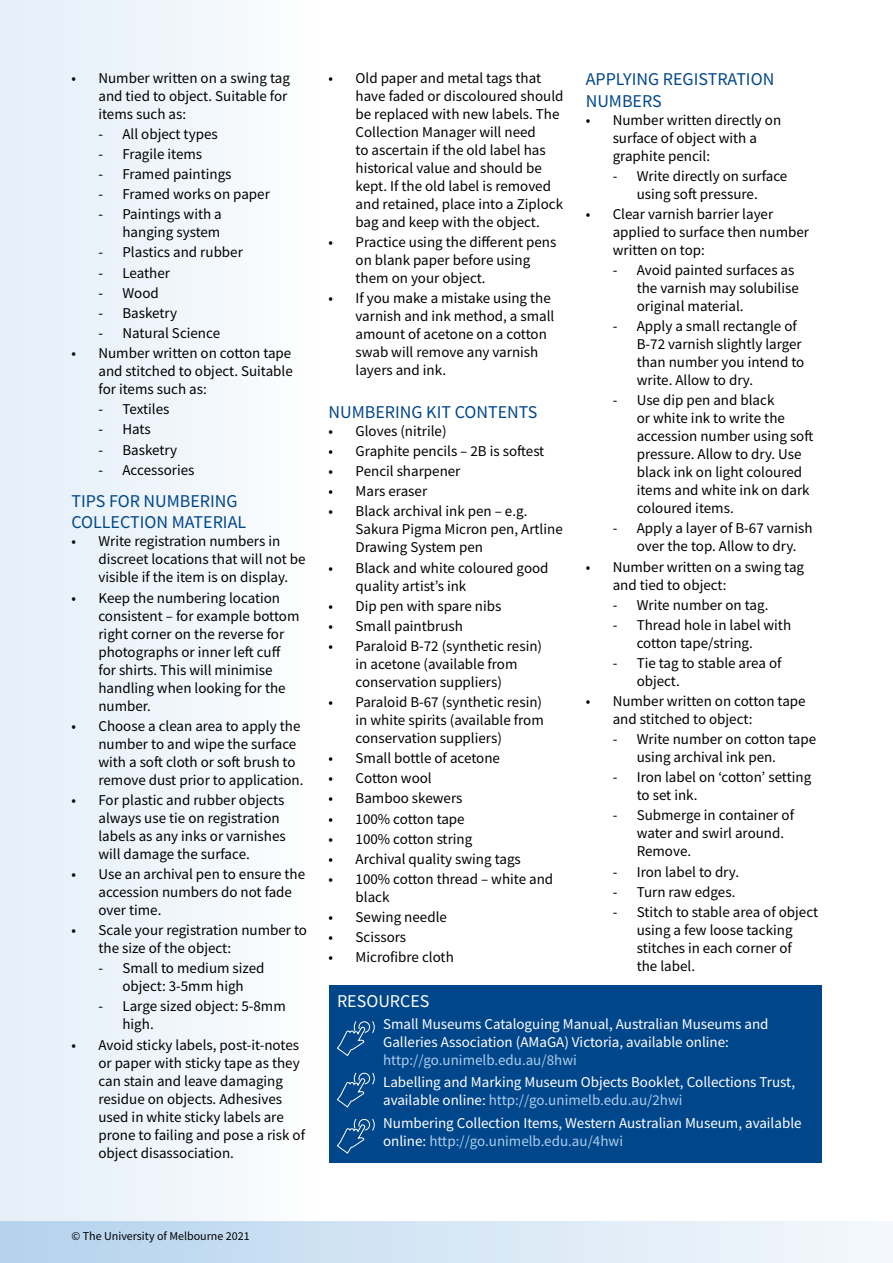
<style>
.page{position:relative;width:893px;height:1263px;background:#fff}
.page>*{position:absolute;margin:0;border:0;box-sizing:border-box;transform-origin:0 0}
.t1{font:18px/21.6px "Source Sans Pro";color:#00468b}
.t2{font:18px "Source Sans Pro";color:#fff}
.t3{font:15px/18px "Source Sans Pro";color:#000}
.t4{font:15px/18px "Source Sans Pro";color:#fff}
.t5{font:15px "Source Sans Pro";color:#adceec}
.t6{font:12px "Source Sans Pro";color:#000}
.s1{color:#adceec}
</style>
<div class="page">
<div style="left:0;top:0;width:314px;height:1263px;background:linear-gradient(to right,#e4eef8,#fbfdfe)"></div>
<div style="left:0;top:1221px;width:893px;height:42px;background:linear-gradient(to right,#b5d2ed,#f5f9fc)"></div>
<div style="left:329px;top:985px;width:492px;height:178px;background:#00468b"></div>
<svg style="left:336px;top:1021px;width:39px;height:35px"></svg>
<svg style="left:336px;top:1072px;width:39px;height:36px"></svg>
<svg style="left:336px;top:1119px;width:39px;height:35px"></svg>
<p class="t3" style="left:98px;top:69px;width:193px;text-indent:-27px">• Number written on a swing tag and tied to object. Suitable for items such as:</p>
<p class="t3" style="left:98px;top:125px;width:121px">- All object types</p>
<p class="t3" style="left:98px;top:145px;width:105px">- Fragile items</p>
<p class="t3" style="left:98px;top:165px;width:135px">- Framed paintings</p>
<p class="t3" style="left:98px;top:185px;width:173px">- Framed works on paper</p>
<p class="t3" style="left:98px;top:205px;width:125px;text-align:right">- Paintings with a hanging system</p>
<p class="t3" style="left:98px;top:243px;width:146px">- Plastics and rubber</p>
<p class="t3" style="left:98px;top:264px;width:73px">- Leather</p>
<p class="t3" style="left:98px;top:284px;width:62px">- Wood</p>
<p class="t3" style="left:98px;top:304px;width:80px">- Basketry</p>
<p class="t3" style="left:98px;top:324px;width:123px">- Natural Science</p>
<p class="t3" style="left:98px;top:344px;width:196px;text-align:justify;text-indent:-27px">• Number written on cotton tape and stitched to object. Suitable for items such as:</p>
<p class="t3" style="left:98px;top:400px;width:73px">- Textiles</p>
<p class="t3" style="left:98px;top:420px;width:54px">- Hats</p>
<p class="t3" style="left:98px;top:440px;width:80px">- Basketry</p>
<p class="t3" style="left:98px;top:461px;width:97px">- Accessories</p>
<p class="t1" style="left:71px;top:490px;width:176px">TIPS FOR NUMBERING<br>COLLECTION MATERIAL</p>
<p class="t3" style="left:98px;top:532px;width:209px;text-indent:-27px">• Write registration numbers in discreet locations that will not be visible if the item is on display.</p>
<p class="t3" style="left:98px;top:588px;width:202px;text-indent:-27px">• Keep the numbering location consistent – for example bottom right corner on the reverse for photographs or inner left cuff for shirts. This will minimise handling when looking for the number.</p>
<p class="t3" style="left:98px;top:717px;width:207px;text-indent:-27px">• Choose a clean area to apply the number to and wipe the surface with a soft cloth or soft brush to remove dust prior to application.</p>
<p class="t3" style="left:98px;top:791px;width:189px;text-indent:-27px">• For plastic and rubber objects always use tie on registration labels as any inks or varnishes will damage the surface.</p>
<p class="t3" style="left:98px;top:865px;width:208px;text-indent:-27px">• Use an archival pen to ensure the accession numbers do not fade over time.</p>
<p class="t3" style="left:98px;top:921px;width:210px;text-indent:-27px">• Scale your registration number to the size of the object:</p>
<p class="t3" style="left:98px;top:959px;width:168px;text-align:center">- Small to medium sized object: 3-5mm high</p>
<p class="t3" style="left:122px;top:997px;width:165px;text-indent:-24px">- Large sized object: 5-8mm high.</p>
<p class="t3" style="left:98px;top:1035px;width:208px;text-indent:-27px">• Avoid sticky labels, post-it-notes or paper with sticky tape as they can stain and leave damaging residue on objects. Adhesives used in white sticky labels are prone to failing and pose a risk of object disassociation.</p>
<p class="t3" style="left:356px;top:69px;width:209px;text-indent:-27px">• Old paper and metal tags that have faded or discoloured should be replaced with new labels. The<br>Collection Manager will need<br>to ascertain if the old label has historical value and should be kept. If the old label is removed and retained, place into a Ziplock bag and keep with the object.</p>
<p class="t3" style="left:356px;top:233px;width:202px;text-indent:-27px">• Practice using the different pens on blank paper before using them on your object.</p>
<p class="t3" style="left:356px;top:289px;width:200px;text-indent:-27px">• If you make a mistake using the varnish and ink method, a small amount of acetone on a cotton swab will remove any varnish layers and ink.</p>
<p class="t1" style="left:329px;top:401px;width:210px">NUMBERING KIT CONTENTS</p>
<p class="t3" style="left:329px;top:422px;width:120px">• Gloves (nitrile)</p>
<p class="t3" style="left:329px;top:442px;width:217px">• Graphite pencils – 2B is softest</p>
<p class="t3" style="left:329px;top:462px;width:133px">• Pencil sharpener</p>
<p class="t3" style="left:329px;top:482px;width:100px">• Mars eraser</p>
<p class="t3" style="left:356px;top:502px;width:209px;text-indent:-27px">• Black archival ink pen – e.g.<br>Sakura Pigma Micron pen, Artline<br>Drawing System pen</p>
<p class="t3" style="left:356px;top:558px;width:195px;text-indent:-27px">• Black and white coloured good quality artist’s ink</p>
<p class="t3" style="left:329px;top:597px;width:174px">• Dip pen with spare nibs</p>
<p class="t3" style="left:329px;top:617px;width:136px">• Small paintbrush</p>
<p class="t3" style="left:356px;top:637px;width:188px;text-indent:-27px">• Paraloid B-72 (synthetic resin) in acetone (available from conservation suppliers)</p>
<p class="t3" style="left:356px;top:693px;width:190px;text-align:justify;text-indent:-27px">• Paraloid B-67 (synthetic resin) in white spirits (available from conservation suppliers)</p>
<p class="t3" style="left:329px;top:749px;width:173px">• Small bottle of acetone</p>
<p class="t3" style="left:329px;top:769px;width:105px">• Cotton wool</p>
<p class="t3" style="left:329px;top:789px;width:135px">• Bamboo skewers</p>
<p class="t3" style="left:329px;top:809px;width:138px">• 100% cotton tape</p>
<p class="t3" style="left:329px;top:830px;width:145px">• 100% cotton string</p>
<p class="t3" style="left:329px;top:850px;width:194px">• Archival quality swing tags</p>
<p class="t3" style="left:356px;top:870px;width:199px;text-indent:-27px">• 100% cotton thread – white and black</p>
<p class="t3" style="left:329px;top:908px;width:120px">• Sewing needle</p>
<p class="t3" style="left:329px;top:928px;width:79px">• Scissors</p>
<p class="t3" style="left:329px;top:948px;width:127px">• Microfibre cloth</p>
<p class="t1" style="left:586px;top:68px;width:190px">APPLYING REGISTRATION<br>NUMBERS</p>
<p class="t3" style="left:613px;top:110px;width:170px;text-indent:-27px">• Number written directly on surface of object with a graphite pencil:</p>
<p class="t3" style="left:613px;top:167px;width:176px;text-align:center">- Write directly on surface using soft pressure.</p>
<p class="t3" style="left:613px;top:205px;width:198px;text-indent:-27px">• Clear varnish barrier layer applied to surface then number written on top:</p>
<p class="t3" style="left:637px;top:261px;width:164px;text-indent:-24px">- Avoid painted surfaces as the varnish may solubilise original material.</p>
<p class="t3" style="left:637px;top:317px;width:169px;text-indent:-24px">- Apply a small rectangle of<br>B-72 varnish slightly larger than number you intend to write. Allow to dry.</p>
<p class="t3" style="left:637px;top:391px;width:178px;text-indent:-24px">- Use dip pen and black<br>or white ink to write the accession number using soft pressure. Allow to dry. Use black ink on light coloured items and white ink on dark coloured items.</p>
<p class="t3" style="left:613px;top:519px;width:201px;text-align:center">- Apply a layer of B-67 varnish over the top. Allow to dry.</p>
<p class="t3" style="left:613px;top:557px;width:193px;text-indent:-27px">• Number written on a swing tag and tied to object:</p>
<p class="t3" style="left:613px;top:596px;width:157px">- Write number on tag.</p>
<p class="t3" style="left:637px;top:616px;width:156px;text-indent:-24px">- Thread hole in label with cotton tape/string.</p>
<p class="t3" style="left:637px;top:654px;width:146px;text-indent:-24px">- Tie tag to stable area of object.</p>
<p class="t3" style="left:613px;top:692px;width:194px;text-indent:-27px">• Number written on cotton tape and stitched to object:</p>
<p class="t3" style="left:637px;top:730px;width:181px;text-indent:-24px">- Write number on cotton tape using archival ink pen.</p>
<p class="t3" style="left:637px;top:768px;width:176px;text-indent:-24px">- Iron label on ‘cotton’ setting to set ink.</p>
<p class="t3" style="left:637px;top:806px;width:159px;text-indent:-24px">- Submerge in container of water and swirl around.<br>Remove.</p>
<p class="t3" style="left:613px;top:862px;width:128px">- Iron label to dry.</p>
<p class="t3" style="left:613px;top:883px;width:124px">- Turn raw edges.</p>
<p class="t3" style="left:637px;top:903px;width:183px;text-indent:-24px">- Stitch to stable area of object using a few loose tacking stitches in each corner of<br>the label.</p>
<p class="t2" style="left:337px;top:989px;width:94px">RESOURCES</p>
<p class="t4" style="left:383px;top:1015px;width:387px">Small Museums Cataloguing Manual, Australian Museums and<br>Galleries Association (AMaGA) Victoria, available online:</p>
<p class="t5" style="left:383px;top:1050px;width:195px">http://go.unimelb.edu.au/8hwi</p>
<p class="t4" style="left:383px;top:1073px;width:414px">Labelling and Marking Museum Objects Booklet, Collections Trust, available online: <span class="s1">http://go.unimelb.edu.au/2hwi</span></p>
<p class="t4" style="left:383px;top:1113px;width:420px">Numbering Collection Items, Western Australian Museum, available online: <span class="s1">http://go.unimelb.edu.au/4hwi</span></p>
<p class="t6" style="left:71px;top:1228px;width:180px">© The University of Melbourne 2021</p>
</div>
